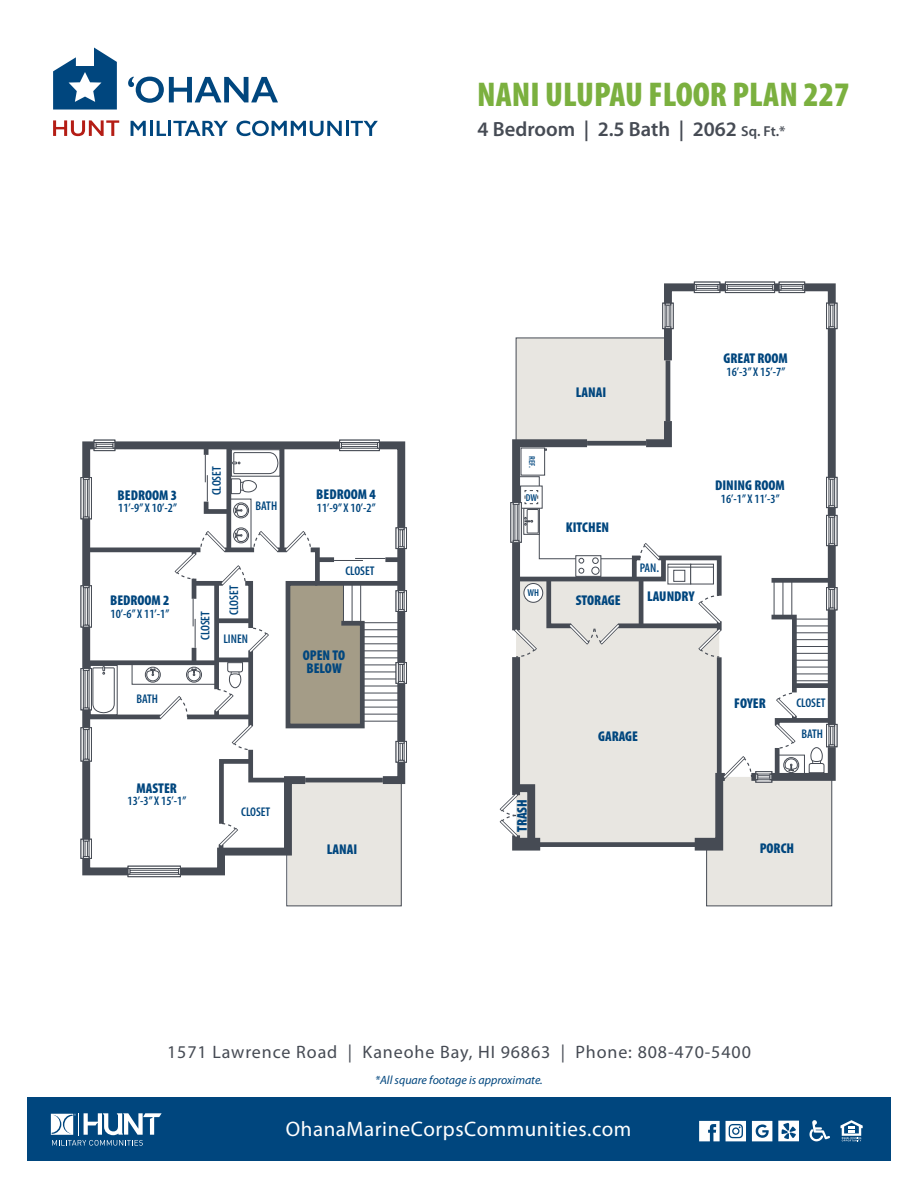
<style>
.page{position:relative;width:918px;height:1188px;background:#fff}
.page>*{position:absolute;margin:0;border:0;box-sizing:border-box;transform-origin:0 0}
.t1{font:900 condensed 34.5px "Myriad Pro";color:#7bb03f}
.t2{font:21px "Myriad Pro";letter-spacing:.025em;color:#fff}
.t3{font:600 20.55px "Myriad Pro";color:#464b54}
.t4{font:18px "Myriad Pro";letter-spacing:.05em;color:#464b54}
.t5{font:900 condensed 14.25px/12.6px "Myriad Pro";color:#00467e}
.t6{font:600 condensed 12.6px "Myriad Pro";color:#00467e}
.t7{font:italic 12px "Myriad Pro";color:#00467e}
.t8{font:600 condensed 10.05px "Myriad Pro";color:#00467e}
.t9{font:600 condensed 8.55px "Myriad Pro";color:#00467e}
.s1{font-size:14.4px}
</style>
<div class="page">
<svg style="left:53px;top:120px;width:66px;height:16px"></svg>
<svg style="left:131px;top:121px;width:15px;height:15px"></svg>
<hr style="left:150px;top:121px;width:3px;height:15px;background:#00467e">
<svg style="left:157px;top:121px;width:9px;height:15px"></svg>
<hr style="left:168px;top:121px;width:3px;height:15px;background:#00467e">
<svg style="left:173px;top:121px;width:55px;height:15px"></svg>
<svg style="left:236px;top:121px;width:106px;height:15px"></svg>
<hr style="left:346px;top:121px;width:3px;height:15px;background:#00467e">
<svg style="left:351px;top:121px;width:27px;height:15px"></svg>
<svg style="left:53px;top:48px;width:64px;height:62px"></svg>
<svg style="left:128px;top:77px;width:150px;height:26px"></svg>
<svg style="left:670px;top:311px;width:4px;height:18px"></svg>
<svg style="left:662px;top:311px;width:4px;height:18px"></svg>
<svg style="left:666px;top:311px;width:4px;height:15px"></svg>
<svg style="left:665px;top:326px;width:6px;height:3px"></svg>
<div style="left:826px;top:303px;width:11px;height:26px;background:#aeb0b4"></div>
<div style="left:834px;top:303px;width:3px;height:26px;background:#fff;border:1px solid #464b54"></div>
<div style="left:826px;top:303px;width:3px;height:26px;background:#fff;border:1px solid #464b54"></div>
<div style="left:830px;top:305px;width:3px;height:22px;background:#fff;border:1px solid #464b54"></div>
<svg style="left:829px;top:326px;width:6px;height:3px"></svg>
<svg style="left:702px;top:285px;width:16px;height:5px"></svg>
<div style="left:694px;top:290px;width:26px;height:3px;background:#fff;border:1px solid #464b54"></div>
<div style="left:694px;top:282px;width:26px;height:3px;background:#fff;border:1px solid #464b54"></div>
<div style="left:696px;top:286px;width:22px;height:3px;background:#fff;border:1px solid #464b54"></div>
<svg style="left:781px;top:285px;width:16px;height:5px"></svg>
<div style="left:779px;top:290px;width:26px;height:3px;background:#fff;border:1px solid #464b54"></div>
<div style="left:779px;top:282px;width:26px;height:3px;background:#fff;border:1px solid #464b54"></div>
<div style="left:781px;top:286px;width:22px;height:3px;background:#fff;border:1px solid #464b54"></div>
<div style="left:725px;top:282px;width:50px;height:11px;background:#c0c2c5"></div>
<div style="left:725px;top:290px;width:50px;height:3px;background:#fff;border:1px solid #464b54"></div>
<div style="left:725px;top:282px;width:50px;height:3px;background:#fff;border:1px solid #464b54"></div>
<div style="left:727px;top:286px;width:46px;height:3px;background:#fff;border:1px solid #464b54"></div>
<svg style="left:718px;top:284px;width:10px;height:7px"></svg>
<div style="left:664px;top:329px;width:8px;height:31px;background:#464b54"></div>
<div style="left:828px;top:329px;width:8px;height:148px;background:#464b54"></div>
<svg style="left:797px;top:281px;width:41px;height:30px"></svg>
<svg style="left:772px;top:283px;width:9px;height:8px"></svg>
<div style="left:720px;top:283px;width:5px;height:8px;background:#464b54"></div>
<svg style="left:662px;top:281px;width:40px;height:30px"></svg>
<svg style="left:499px;top:337px;width:339px;height:570px"></svg>
<svg style="left:80px;top:439px;width:327px;height:468px"></svg>
<div style="left:27px;top:1098px;width:864px;height:63px;background:#00467e"></div>
<svg style="left:51px;top:1113px;width:111px;height:33px"></svg>
<svg style="left:840px;top:1120px;width:23px;height:21px"></svg>
<svg style="left:810px;top:1120px;width:20px;height:21px"></svg>
<svg style="left:699px;top:1121px;width:21px;height:20px"></svg>
<svg style="left:752px;top:1121px;width:20px;height:20px"></svg>
<svg style="left:726px;top:1121px;width:20px;height:20px"></svg>
<svg style="left:778px;top:1121px;width:21px;height:20px"></svg>
<h1 class="t1" style="left:477px;top:73px;width:374px">NANI ULUPAU FLOOR PLAN 227</h1>
<h3 class="t3" style="left:477px;top:116px;width:310px">4 Bedroom | 2.5 Bath | 2062 <span class="s1">Sq. Ft.*</span></h3>
<p class="t5" style="left:724px;top:352px;width:66px">GREAT ROOM</p>
<p class="t6" style="left:727px;top:364px;width:60px">16’-3’’ X 15’-7’’</p>
<p class="t5" style="left:576px;top:386px;width:32px">LANAI</p>
<p class="t5" style="left:118px;top:488px;width:61px">BEDROOM 3</p>
<p class="t6" style="left:118px;top:501px;width:60px">11’-9’’ X 10’-2’’</p>
<p class="t6" style="left:209px;top:495px;width:31px;rotate:-90deg">CLOSET</p>
<p class="t6" style="left:256px;top:498px;width:23px">BATH</p>
<p class="t5" style="left:316px;top:488px;width:61px">BEDROOM 4</p>
<p class="t6" style="left:317px;top:500px;width:60px">11’-9’’ X 10’-2’’</p>
<p class="t9" style="left:537px;top:456px;width:13px;rotate:90deg">REF.</p>
<p class="t8" style="left:526px;top:491px;width:13px">DW</p>
<p class="t5" style="left:715px;top:479px;width:71px">DINING ROOM</p>
<p class="t6" style="left:721px;top:491px;width:60px">16’-1’’ X 11’-3’’</p>
<p class="t5" style="left:566px;top:520px;width:45px">KITCHEN</p>
<p class="t6" style="left:345px;top:563px;width:31px">CLOSET</p>
<p class="t6" style="left:640px;top:560px;width:21px">PAN.</p>
<p class="t5" style="left:110px;top:594px;width:61px">BEDROOM 2</p>
<p class="t6" style="left:111px;top:606px;width:60px">10’-6’’ X 11’-1’’</p>
<p class="t6" style="left:198px;top:640px;width:31px;rotate:-90deg">CLOSET</p>
<p class="t6" style="left:226px;top:615px;width:31px;rotate:-90deg">CLOSET</p>
<p class="t6" style="left:223px;top:631px;width:26px">LINEN</p>
<p class="t8" style="left:528px;top:586px;width:13px">WH</p>
<p class="t5" style="left:576px;top:594px;width:46px">STORAGE</p>
<p class="t5" style="left:647px;top:590px;width:49px">LAUNDRY</p>
<p class="t5" style="left:303px;top:649px;width:44px">OPEN TO<br>BELOW</p>
<p class="t6" style="left:136px;top:691px;width:23px">BATH</p>
<p class="t5" style="left:734px;top:697px;width:33px">FOYER</p>
<p class="t6" style="left:796px;top:695px;width:31px">CLOSET</p>
<p class="t5" style="left:598px;top:730px;width:41px">GARAGE</p>
<p class="t6" style="left:801px;top:726px;width:23px">BATH</p>
<p class="t5" style="left:136px;top:781px;width:42px">MASTER</p>
<p class="t6" style="left:128px;top:793px;width:60px">13’-3’’ X 15’-1’’</p>
<p class="t6" style="left:241px;top:804px;width:31px">CLOSET</p>
<p class="t5" style="left:515px;top:832px;width:35px;rotate:-90deg">TRASH</p>
<p class="t5" style="left:327px;top:842px;width:32px">LANAI</p>
<p class="t5" style="left:760px;top:842px;width:36px">PORCH</p>
<h3 class="t4" style="left:167px;top:1041px;width:585px">1571 Lawrence Road | Kaneohe Bay, HI 96863 | Phone: 808-470-5400</h3>
<p class="t7" style="left:375px;top:1072px;width:169px">*All square footage is approximate.</p>
<h2 class="t2" style="left:286px;top:1116px;width:347px">OhanaMarineCorpsCommunities.com</h2>
</div>
